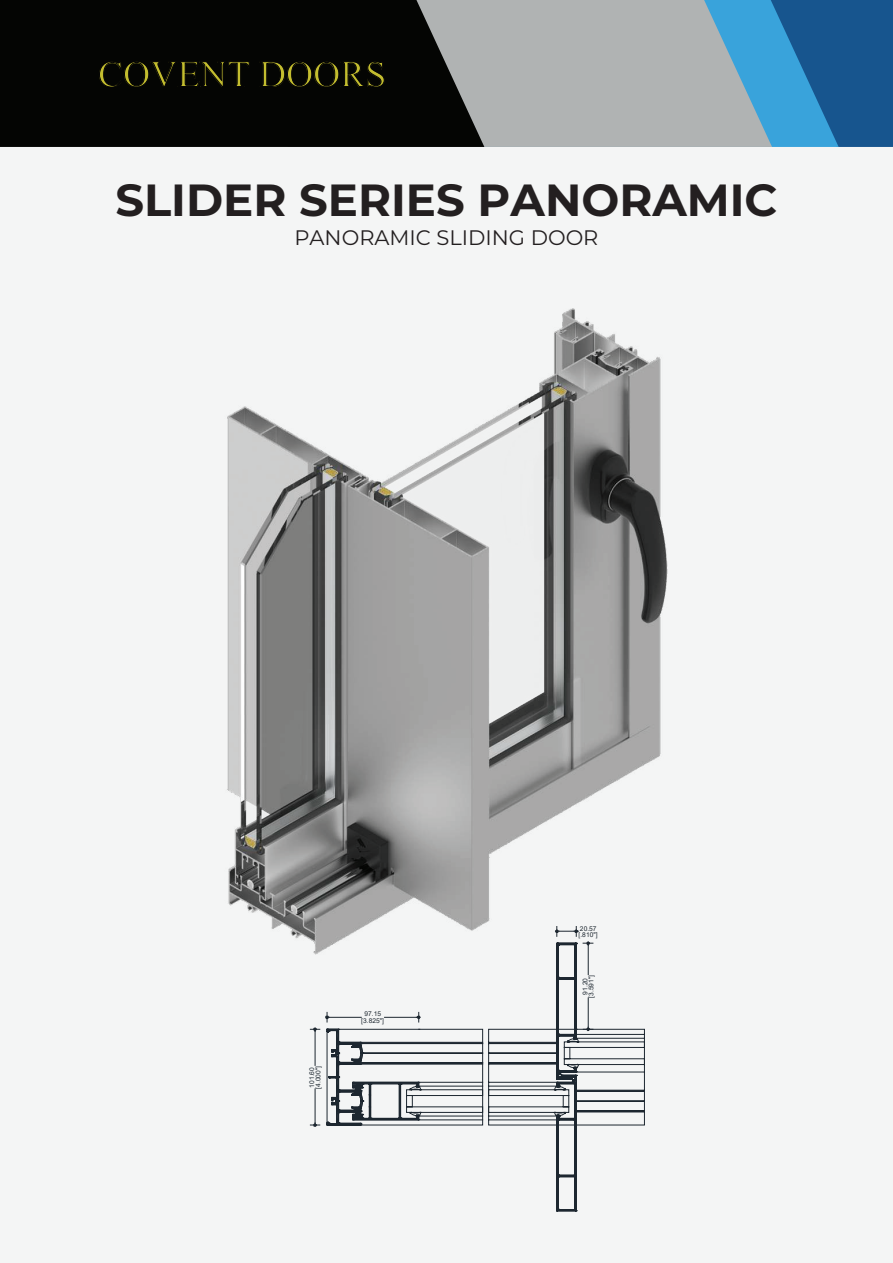
<style>
.page{position:relative;width:893px;height:1263px;background:#f4f5f5}
.page>*{position:absolute;margin:0;border:0;box-sizing:border-box;transform-origin:0 0}
.t1{font:700 45px "Montserrat";color:#231f20}
.t2{font:37.5px "Times New Roman";color:#c3bd2f}
.t3{font:21px "Montserrat";color:#231f20}
.t4{font:6.6px/6.1px "Arial";letter-spacing:-.005em;color:#1d2730;text-align:center}
</style>
<div class="page">
<img style="left:227px;top:308px;width:441px;height:647px">
<svg style="left:483px;top:1028px;width:162px;height:98px"></svg>
<svg style="left:310px;top:1012px;width:173px;height:115px"></svg>
<svg style="left:555px;top:926px;width:38px;height:286px"></svg>
<div style="left:839px;top:0;width:54px;height:147px;background:#17558e"></div>
<svg style="left:772px;top:0;width:67px;height:147px;background:#277bb3"></svg>
<svg style="left:484px;top:0;width:288px;height:147px;background:#a2b1b7"></svg>
<svg style="left:0;top:0;width:484px;height:147px;background:#111210"></svg>
<div style="left:99px;top:60px;width:151px;height:28px;background:#040503"></div>
<div style="left:259px;top:60px;width:126px;height:28px;background:#040503"></div>
<h2 class="t2" style="left:98px;top:53px;width:290px">COVENT DOORS</h2>
<h1 class="t1" style="left:115px;top:167px;width:664px">SLIDER SERIES PANORAMIC</h1>
<h3 class="t3" style="left:294px;top:223px;width:305px">PANORAMIC SLIDING DOOR</h3>
<p class="t4" style="left:309px;top:1089px;width:24px;text-align:left;rotate:-90deg">101.60 [4.000"]</p>
<p class="t4" style="left:361px;top:1011px;width:24px">97.15 [3.825"]</p>
<p class="t4" style="left:579px;top:925px;width:21px;text-align:left">20.57 [.810"]</p>
<p class="t4" style="left:582px;top:998px;width:24px;rotate:-90deg">91.20 [3.591"]</p>
</div>
